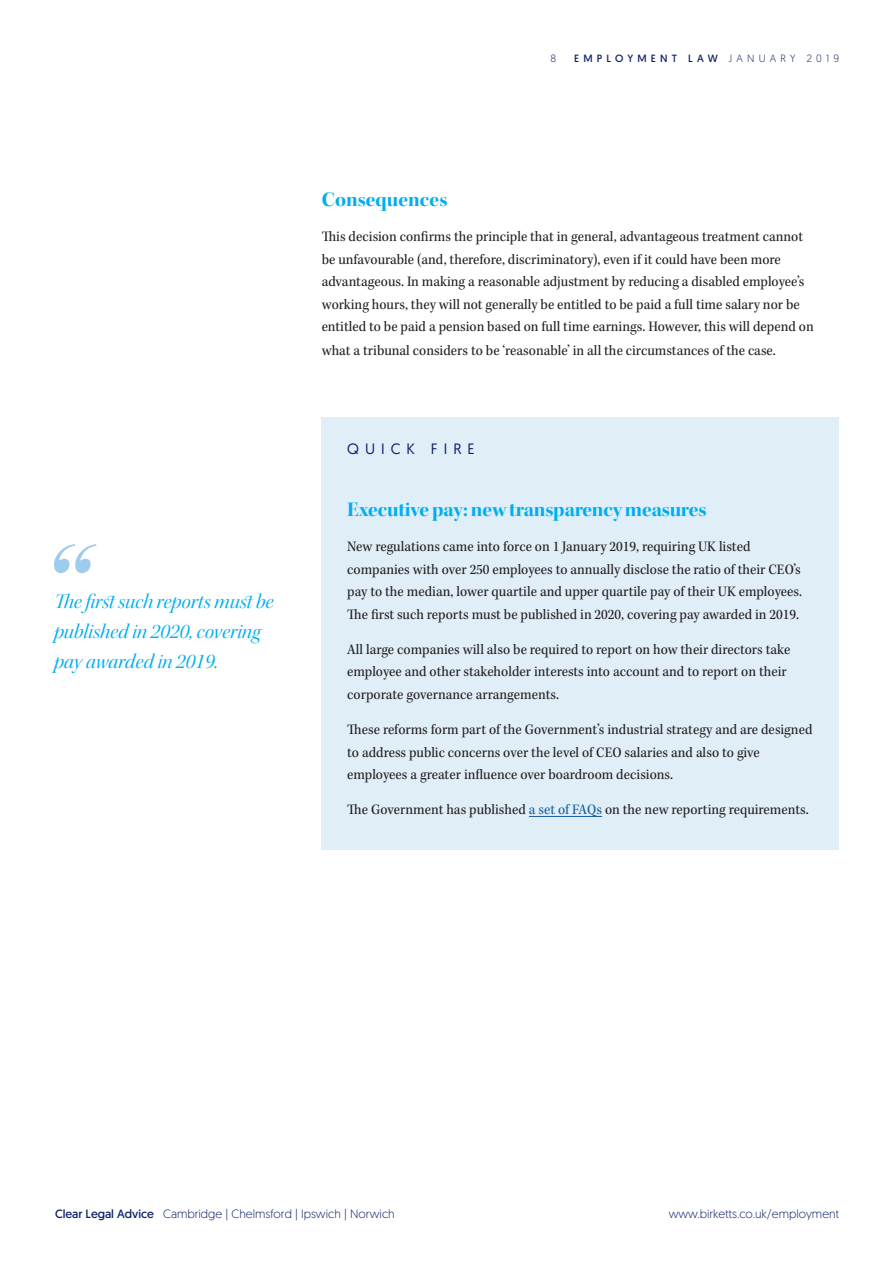
<style>
.page{position:relative;width:893px;height:1263px;background:#fff}
.page>*{position:absolute;margin:0;border:0;box-sizing:border-box;transform-origin:0 0}
.t1{font:21px/30px "Kepler Std It Disp";color:#00aeef}
.t2{font:21px "Kepler Std Bold Disp";letter-spacing:-.005em;color:#00aeef}
.t3{font:15px/22.5px "Kepler Std Scn";color:#231f20}
.t4{font:15px "Geomanist";letter-spacing:.4em;color:#0d2169}
.t5{font:300 12px "Geomanist";color:#0d2169}
.t6{font:10.5px "Geomanist";letter-spacing:.4em;color:#0d2169}
.t7{font:300 10.5px "Geomanist";color:#0d2169}
.s1{font-weight:300}
.s2{color:#175d9e}
.s3{font-weight:400}
</style>
<div class="page">
<div style="left:322px;top:417px;width:517px;height:432px;background:#e0eef8"></div>
<hr style="left:529px;top:816px;width:73px;height:1px;background:#175d9e">
<svg style="left:54px;top:544px;width:43px;height:29px"></svg>
<p class="t7" style="left:550px;top:52px;width:7px">8</p>
<p class="t6" style="left:574px;top:52px;width:266px">EMPLOYMENT LAW <span class="s1">JANUARY 2019</span></p>
<h1 class="t2" style="left:322px;top:187px;width:127px">Consequences</h1>
<p class="t3" style="left:322px;top:226px;width:494px">This decision confirms the principle that in general, advantageous treatment cannot be unfavourable (and, therefore, discriminatory), even if it could have been more advantageous. In making a reasonable adjustment by reducing a disabled employee’s working hours, they will not generally be entitled to be paid a full time salary nor be entitled to be paid a pension based on full time earnings. However, this will depend on</p>
<p class="t3" style="left:322px;top:340px;width:456px">what a tribunal considers to be ‘reasonable’ in all the circumstances of the case.</p>
<h1 class="t1" style="left:54px;top:586px;width:221px">The first such reports must be published in 2020, covering pay awarded in 2019.</h1>
<p class="t4" style="left:347px;top:438px;width:129px">QUICK FIRE</p>
<h1 class="t2" style="left:347px;top:497px;width:361px">Executive pay: new transparency measures</h1>
<p class="t3" style="left:347px;top:536px;width:456px">New regulations came into force on 1 January 2019, requiring UK listed companies with over 250 employees to annually disclose the ratio of their CEO’s pay to the median, lower quartile and upper quartile pay of their UK employees.<br>The first such reports must be published in 2020, covering pay awarded in 2019.</p>
<p class="t3" style="left:347px;top:638px;width:445px">All large companies will also be required to report on how their directors take employee and other stakeholder interests into account and to report on their corporate governance arrangements.</p>
<p class="t3" style="left:347px;top:719px;width:467px">These reforms form part of the Government’s industrial strategy and are designed to address public concerns over the level of CEO salaries and also to give employees a greater influence over boardroom decisions.</p>
<p class="t3" style="left:347px;top:799px;width:463px">The Government has published <span class="s2">a set of FAQs</span> on the new reporting requirements.</p>
<p class="t5" style="left:55px;top:1206px;width:341px"><span class="s3">Clear Legal Advice</span> Cambridge | Chelmsford | Ipswich | Norwich</p>
<p class="t5" style="left:669px;top:1206px;width:172px">www.birketts.co.uk/employment</p>
</div>
